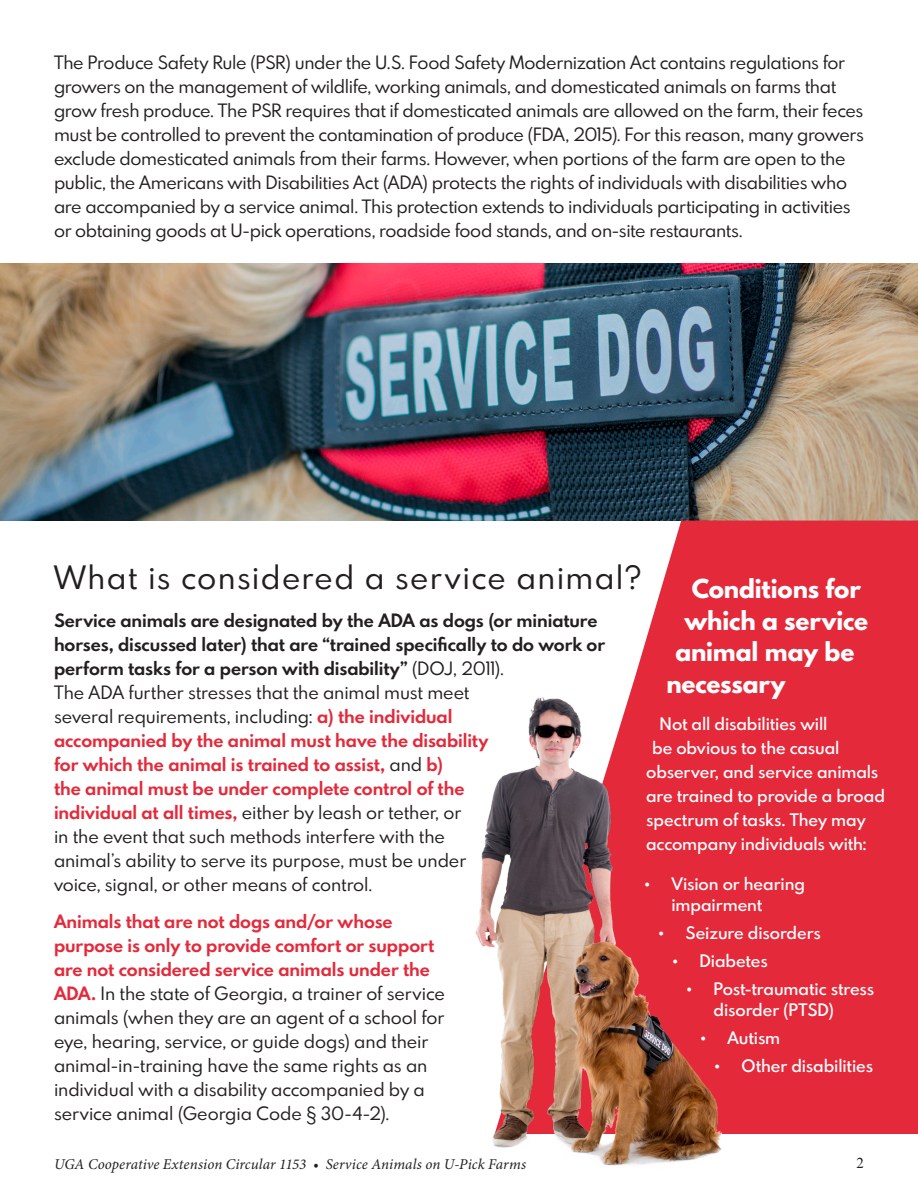
<style>
.page{position:relative;width:918px;height:1188px;background:#fff}
.page>*{position:absolute;margin:0;border:0;box-sizing:border-box;transform-origin:0 0}
.t1{font:31.5px "Spartan MB";letter-spacing:.04em;color:#231f20}
.t2{font:800 25.5px "Spartan MB";letter-spacing:-.005em;color:#fff}
.t3{font:18px/24px "Spartan MB";letter-spacing:-.015em;color:#231f20}
.t4{font:600 16.8px/21px "Spartan MB";letter-spacing:-.005em;color:#fff}
.t5{font:italic 15px "Minion Pro";letter-spacing:.005em;color:#231f20}
.t6{font:15px "Times New Roman";color:#231f20}
.s1{font-weight:700}
.s2{font-weight:700;color:#e4293a}
</style>
<div class="page">
<img style="left:0;top:264px;width:918px;height:257px">
<div style="left:634px;top:521px;width:284px;height:613px;background:#e4293a"></div>
<img style="left:475px;top:678px;width:285px;height:488px">
<p class="t3" style="left:54px;top:50px;width:811px">The Produce Safety Rule (PSR) under the U.S. Food Safety Modernization Act contains regulations for growers on the management of wildlife, working animals, and domesticated animals on farms that grow fresh produce. The PSR requires that if domesticated animals are allowed on the farm, their feces must be controlled to prevent the contamination of produce (FDA, 2015). For this reason, many growers exclude domesticated animals from their farms. However, when portions of the farm are open to the public, the Americans with Disabilities Act (ADA) protects the rights of individuals with disabilities who are accompanied by a service animal. This protection extends to individuals participating in activities or obtaining goods at U-pick operations, roadside food stands, and on-site restaurants.</p>
<p class="t1" style="left:54px;top:556px;width:589px">What is considered a service animal?</p>
<p class="t3" style="left:54px;top:608px;width:553px"><span class="s1">Service animals are designated by the ADA as dogs (or miniature horses, discussed later) that are “trained specifically to do work or perform tasks for a person with disability”</span> (DOJ, 2011).<br>The ADA further stresses that the animal must meet<br>several requirements, including: <span class="s2">a) the individual<br>accompanied by the animal must have the disability<br>for which the animal is trained to assist,</span> and <span class="s2">b)<br>the animal must be under complete control of the<br>individual at all times,</span> either by leash or tether, or<br>in the event that such methods interfere with the<br>animal’s ability to serve its purpose, must be under<br>voice, signal, or other means of control.</p>
<p class="t3" style="left:54px;top:909px;width:392px"><span class="s2">Animals that are not dogs and/or whose purpose is only to provide comfort or support are not considered service animals under the ADA.</span> In the state of Georgia, a trainer of service animals (when they are an agent of a school for eye, hearing, service, or guide dogs) and their animal-in-training have the same rights as an individual with a disability accompanied by a service animal (Georgia Code § 30-4-2).</p>
<p class="t2" style="left:692px;top:571px;width:171px">Conditions for</p>
<p class="t2" style="left:684px;top:602px;width:185px">which a service</p>
<p class="t2" style="left:675px;top:634px;width:181px">animal may be</p>
<p class="t2" style="left:666px;top:665px;width:121px">necessary</p>
<p class="t4" style="left:660px;top:713px;width:169px">Not all disabilities will</p>
<p class="t4" style="left:652px;top:737px;width:189px">be obvious to the casual</p>
<p class="t4" style="left:646px;top:761px;width:234px">observer, and service animals</p>
<p class="t4" style="left:646px;top:785px;width:240px">are trained to provide a broad</p>
<p class="t4" style="left:646px;top:809px;width:221px">spectrum of tasks. They may</p>
<p class="t4" style="left:646px;top:833px;width:222px">accompany individuals with:</p>
<p class="t4" style="left:671px;top:873px;width:135px;text-indent:-28px">• Vision or hearing impairment</p>
<p class="t4" style="left:657px;top:922px;width:165px">• Seizure disorders</p>
<p class="t4" style="left:671px;top:950px;width:98px">• Diabetes</p>
<p class="t4" style="left:714px;top:978px;width:162px;text-indent:-28px">• Post-traumatic stress disorder (PTSD)</p>
<p class="t4" style="left:700px;top:1027px;width:82px">• Autism</p>
<p class="t4" style="left:714px;top:1055px;width:161px">• Other disabilities</p>
<p class="t5" style="left:54px;top:1155px;width:474px">UGA Cooperative Extension Circular 1153 • Service Animals on U-Pick Farms</p>
<p class="t6" style="left:856px;top:1153px;width:9px">2</p>
</div>
